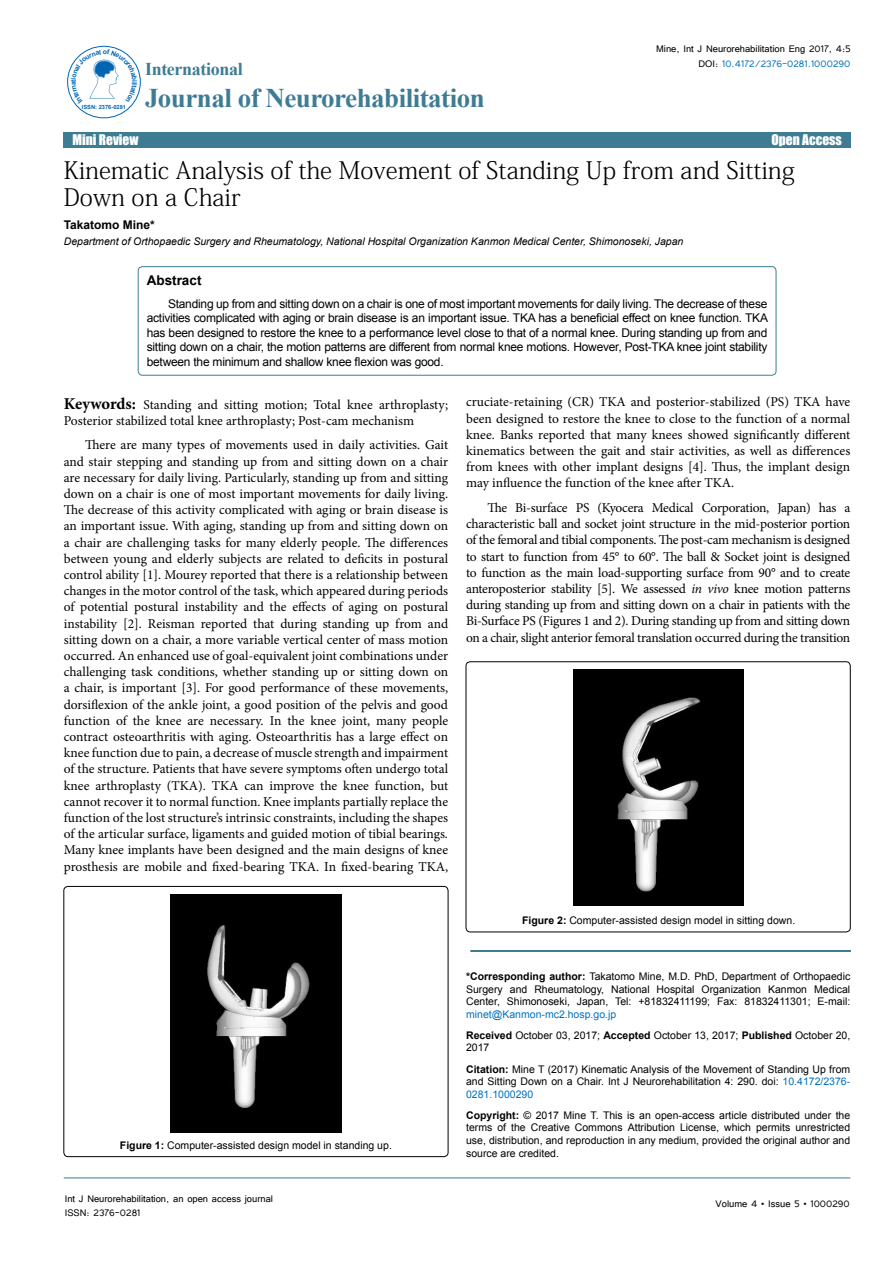
<style>
.page{position:relative;width:893px;height:1263px;background:#fff}
.page>*{position:absolute;margin:0;border:0;box-sizing:border-box;transform-origin:0 0}
.t1{font:700 27px "Times New Roman";letter-spacing:-.02em;color:#3e7c94}
.t2{font:24px/27px "Adobe Fangsong Std";color:#000}
.t3{font:700 18px "Times New Roman";letter-spacing:-.02em;color:#3e7c94}
.SH{font:13.5px/16.2px "Minion Pro";letter-spacing:-.005em;color:#000;text-align:justify}
.t4{font:13.5px "Impact";color:#fff}
.t5{font:700 13.5px "Arial";color:#000}
.t6{font:12px/14.4px "Arial";letter-spacing:-.02em;color:#000;text-align:justify}
.t7{font:12px/14.4px "Tunga";color:#000;text-align:right}
.t8{font:700 12px "Arial";color:#000}
.t9{font:10.5px/12.6px "Arial";color:#000;text-align:justify}
.t10{font:italic 10.5px "Arial";color:#000}
.t11{font:700 5.7px "Arial";color:#0066b3}
.s1{color:#0072bc}
.s2{font-weight:700;font-size:16.5px}
.s3{font-style:italic}
.s4{font-weight:700}
</style>
<div class="page">
<div style="left:67px;top:46px;width:74px;height:72px;border:1px solid #0066b3;border-radius:50%"></div>
<div style="left:64px;top:132px;width:787px;height:15px;background:#3e7c94"></div>
<hr style="left:64px;top:1178px;width:786px;height:1px;background:#3e7c94">
<hr style="left:470px;top:951px;width:381px;height:1px;background:#3e7c94">
<div style="left:138px;top:267px;width:638px;height:108px;border:1px solid #3e7c94;border-radius:4px"></div>
<div style="left:64px;top:886px;width:384px;height:271px;border:1px solid #000;border-radius:4px"></div>
<img style="left:171px;top:894px;width:170px;height:238px">
<div style="left:466px;top:662px;width:384px;height:270px;border:1px solid #000;border-radius:4px"></div>
<img style="left:574px;top:670px;width:170px;height:235px">
<svg style="left:71px;top:49px;width:66px;height:55px"></svg>
<p class="t11" style="left:82px;top:103px;width:46px">ISSN: 2376-0281</p>
<h3 class="t3" style="left:145px;top:56px;width:99px">International</h3>
<h1 class="t1" style="left:145px;top:80px;width:341px">Journal of Neurorehabilitation</h1>
<p class="t7" style="left:656px;top:41px;width:196px">Mine, Int J Neurorehabilitation Eng 2017, 4:5<br>DOI: <span class="s1">10.4172/2376-0281.1000290</span></p>
<p class="t4" style="left:72px;top:129px;width:68px">Mini Review</p>
<p class="t4" style="left:771px;top:129px;width:72px">Open Access</p>
<p class="t2" style="left:64px;top:156px;width:732px">Kinematic Analysis of the Movement of Standing Up from and Sitting<br>Down on a Chair</p>
<p class="t8" style="left:64px;top:216px;width:93px">Takatomo Mine*</p>
<p class="t10" style="left:64px;top:235px;width:621px">Department of Orthopaedic Surgery and Rheumatology, National Hospital Organization Kanmon Medical Center, Shimonoseki, Japan</p>
<p class="t5" style="left:147px;top:271px;width:56px">Abstract</p>
<p class="t6" style="left:147px;top:297px;width:623px;text-indent:21px">Standing up from and sitting down on a chair is one of most important movements for daily living. The decrease of these activities complicated with aging or brain disease is an important issue. TKA has a beneficial effect on knee function. TKA has been designed to restore the knee to a performance level close to that of a normal knee. During standing up from and sitting down on a chair, the motion patterns are different from normal knee motions. However, Post-TKA knee joint stability between the minimum and shallow knee flexion was good.</p>
<p class="SH" style="left:64px;top:396px;width:386px"><span class="s2">Keywords:</span> Standing and sitting motion; Total knee arthroplasty;<br>Posterior stabilized total knee arthroplasty; Post-cam mechanism</p>
<p class="SH" style="left:64px;top:437px;width:386px;text-indent:21px">There are many types of movements used in daily activities. Gait and stair stepping and standing up from and sitting down on a chair are necessary for daily living. Particularly, standing up from and sitting down on a chair is one of most important movements for daily living.<br>The decrease of this activity complicated with aging or brain disease is an important issue. With aging, standing up from and sitting down on a chair are challenging tasks for many elderly people. The differences between young and elderly subjects are related to deficits in postural control ability [1]. Mourey reported that there is a relationship between changes in the motor control of the task, which appeared during periods of potential postural instability and the effects of aging on postural instability [2]. Reisman reported that during standing up from and sitting down on a chair, a more variable vertical center of mass motion occurred. An enhanced use of goal-equivalent joint combinations under challenging task conditions, whether standing up or sitting down on a chair, is important [3]. For good performance of these movements, dorsiflexion of the ankle joint, a good position of the pelvis and good function of the knee are necessary. In the knee joint, many people contract osteoarthritis with aging. Osteoarthritis has a large effect on knee function due to pain, a decrease of muscle strength and impairment of the structure. Patients that have severe symptoms often undergo total knee arthroplasty (TKA). TKA can improve the knee function, but cannot recover it to normal function. Knee implants partially replace the function of the lost structure’s intrinsic constraints, including the shapes of the articular surface, ligaments and guided motion of tibial bearings.<br>Many knee implants have been designed and the main designs of knee prosthesis are mobile and fixed-bearing TKA. In fixed-bearing TKA,</p>
<p class="SH" style="left:466px;top:394px;width:386px">cruciate-retaining (CR) TKA and posterior-stabilized (PS) TKA have been designed to restore the knee to close to the function of a normal knee. Banks reported that many knees showed significantly different kinematics between the gait and stair activities, as well as differences from knees with other implant designs [4]. Thus, the implant design may influence the function of the knee after TKA.</p>
<p class="SH" style="left:466px;top:500px;width:386px;text-indent:21px">The Bi-surface PS (Kyocera Medical Corporation, Japan) has a characteristic ball and socket joint structure in the mid-posterior portion of the femoral and tibial components. The post-cam mechanism is designed to start to function from 45° to 60°. The ball &amp; Socket joint is designed to function as the main load-supporting surface from 90° and to create anteroposterior stability [5]. We assessed <span class="s3">in vivo</span> knee motion patterns during standing up from and sitting down on a chair in patients with the Bi-Surface PS (Figures 1 and 2). During standing up from and sitting down on a chair, slight anterior femoral translation occurred during the transition</p>
<p class="t9" style="left:522px;top:914px;width:275px"><span class="s4">Figure 2:</span> Computer-assisted design model in sitting down.</p>
<p class="t9" style="left:120px;top:1139px;width:273px"><span class="s4">Figure 1:</span> Computer-assisted design model in standing up.</p>
<p class="t7" style="left:65px;top:1190px;width:210px;text-align:left">Int J Neurorehabilitation, an open access journal<br>ISSN: 2376-0281</p>
<p class="t9" style="left:466px;top:970px;width:386px"><span class="s4">*Corresponding author:</span> Takatomo Mine, M.D. PhD, Department of Orthopaedic Surgery and Rheumatology, National Hospital Organization Kanmon Medical Center, Shimonoseki, Japan, Tel: +81832411199; Fax: 81832411301; E-mail: <span class="s1">minet@Kanmon-mc2.hosp.go.jp</span></p>
<p class="t9" style="left:466px;top:1029px;width:386px"><span class="s4">Received</span> October 03, 2017; <span class="s4">Accepted</span> October 13, 2017; <span class="s4">Published</span> October 20,<br>2017</p>
<p class="t9" style="left:466px;top:1063px;width:386px"><span class="s4">Citation:</span> Mine T (2017) Kinematic Analysis of the Movement of Standing Up from and Sitting Down on a Chair. Int J Neurorehabilitation 4: 290. doi: <span class="s1">10.4172/2376- 0281.1000290</span></p>
<p class="t9" style="left:466px;top:1109px;width:386px"><span class="s4">Copyright:</span> © 2017 Mine T. This is an open-access article distributed under the terms of the Creative Commons Attribution License, which permits unrestricted use, distribution, and reproduction in any medium, provided the original author and source are credited.</p>
<p class="t7" style="left:715px;top:1196px;width:136px">Volume 4 • Issue 5 • 1000290</p>
</div>
